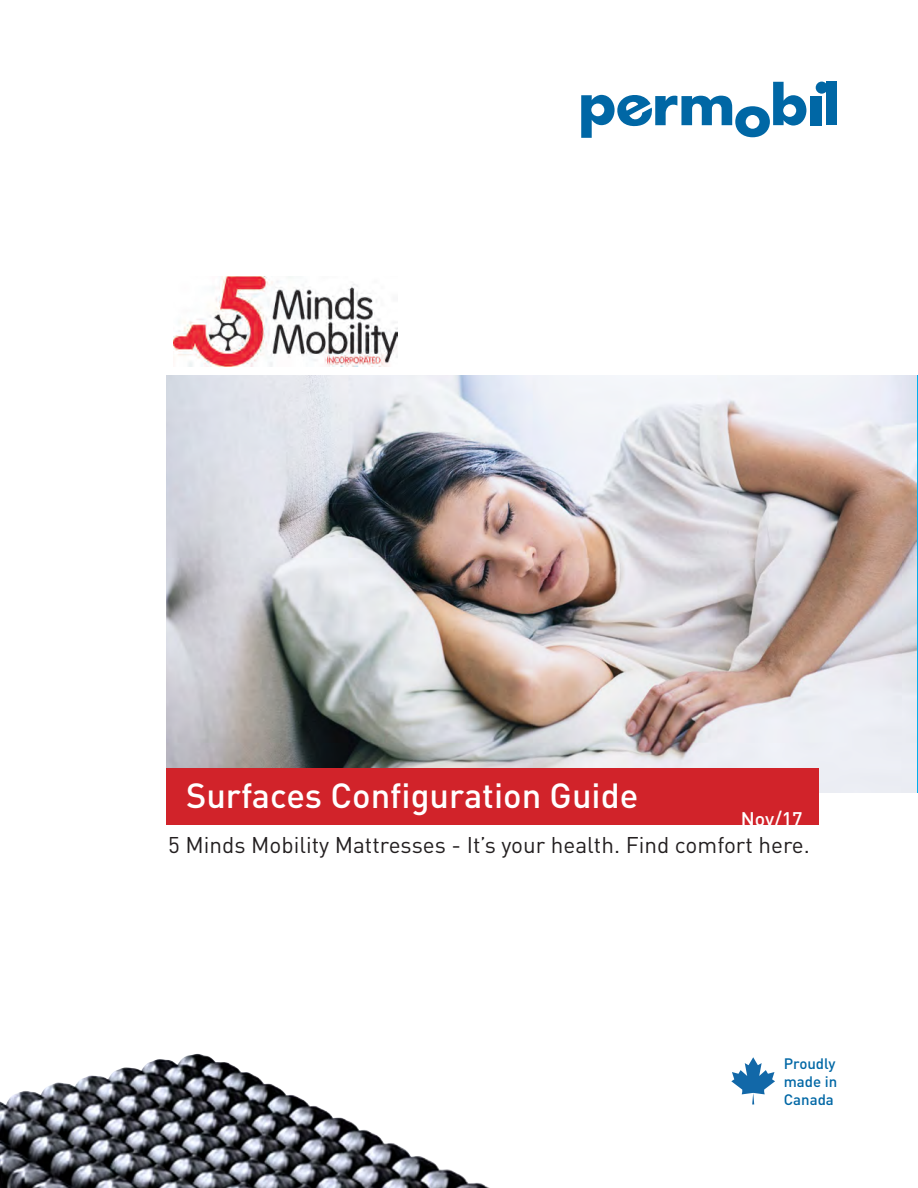
<style>
.page{position:relative;width:918px;height:1188px;background:#fff}
.page>*{position:absolute;margin:0;border:0;box-sizing:border-box;transform-origin:0 0}
.t1{font:500 34.5px "DIN Pro";color:#fff}
.t2{font:22.5px "DIN Pro";color:#231f20}
.t3{font:500 19.5px "DIN Pro";color:#fff}
.t4{font:500 15px/18px "DIN Pro";color:#0067a5}
</style>
<div class="page">
<svg style="left:581px;top:82px;width:225px;height:56px"></svg>
<div style="left:810px;top:96px;width:11px;height:29px;background:#0067a5"></div>
<div style="left:826px;top:81px;width:11px;height:44px;background:#0067a5"></div>
<div style="left:816px;top:82px;width:12px;height:12px;background:#0067a5;border-radius:50%"></div>
<img style="left:0;top:1054px;width:490px;height:134px">
<svg style="left:731px;top:1057px;width:44px;height:47px"></svg>
<img style="left:166px;top:375px;width:751px;height:418px">
<img style="left:174px;top:276px;width:223px;height:91px">
<div style="left:166px;top:768px;width:653px;height:57px;background:#d1232a"></div>
<p class="t1" style="left:186px;top:767px;width:454px">Surfaces Configuration Guide</p>
<p class="t2" style="left:168px;top:827px;width:643px">5 Minds Mobility Mattresses - It’s your health. Find comfort here.</p>
<p class="t3" style="left:741px;top:803px;width:63px">Nov/17</p>
<p class="t4" style="left:784px;top:1053px;width:55px">Proudly made in<br>Canada</p>
</div>
